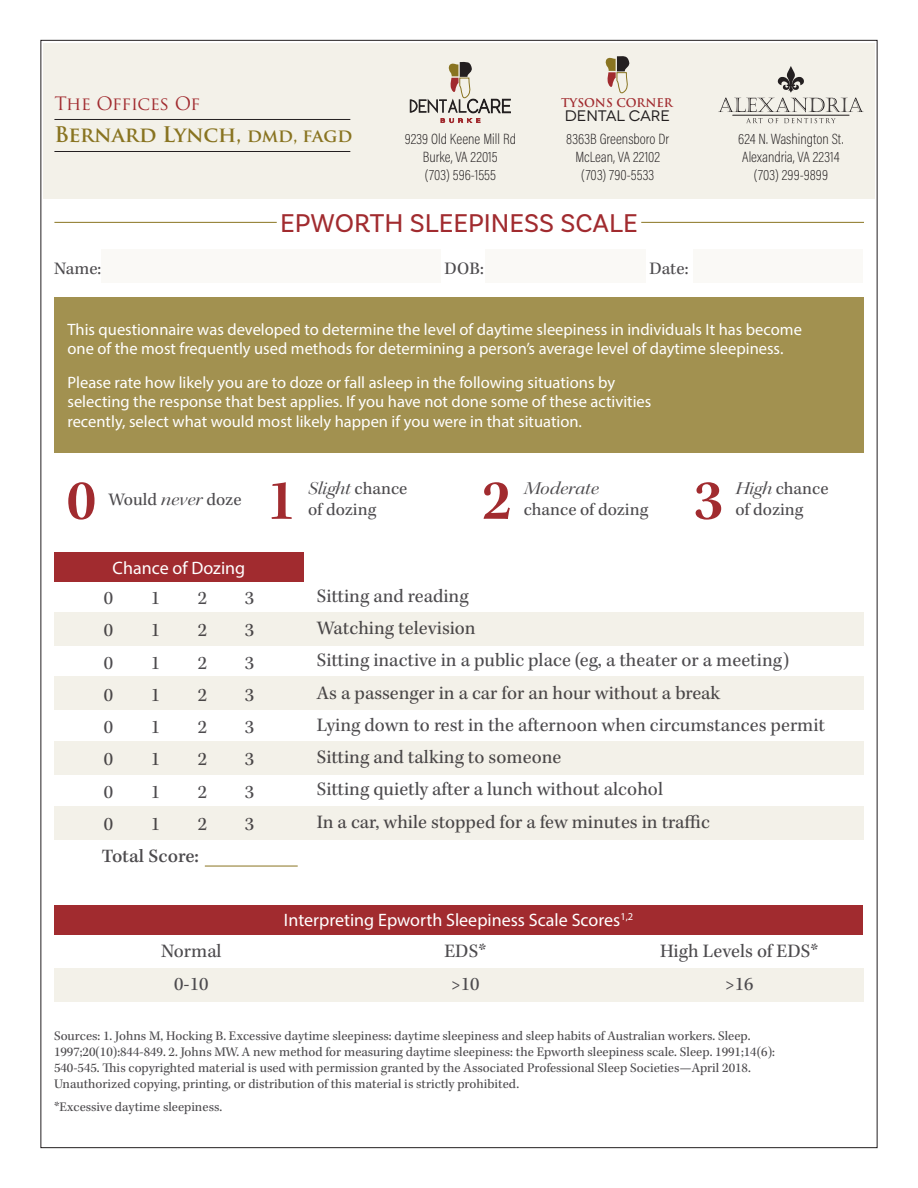
<style>
.page{position:relative;width:918px;height:1188px;background:#fff}
.page>*{position:absolute;margin:0;border:0;box-sizing:border-box;transform-origin:0 0}
.t1{font:600 58.5px "Kepler Std";color:#a12b2f}
.t2{font:27px "Basic Sans";color:#a12b2f}
.t3{font:700 21px "Trajan Pro";letter-spacing:-.01em;color:#897421}
.t4{font:19.5px/32.2px "Kepler Std";color:#4d4b4e;text-align:center}
.t5{font:19.5px "Kepler Std Medium Capt";letter-spacing:-.005em;color:#4d4b4e}
.t6{font:18px "Kepler Std";color:#4d4b4e}
.t7{font:18px "Myriad Pro";color:#fff}
.t8{font:18px "Kepler Std Ext It Disp";color:#4d4b4e}
.t9{font:18px "Trajan Pro";letter-spacing:-.025em;color:#a12b2f}
.t10{font:16.5px/19.8px "Myriad Pro";color:#fff}
.t11{font:15.15px "Novecentowide";letter-spacing:-.01em;color:#231f20}
.t12{font:200 15px/18px "Acumin Pro Cond";color:#231f20;text-align:center}
.t13{font:13.5px/16.2px "Kepler Std";color:#4d4b4e}
.t14{font:700 11.7px "Trajan Pro";color:#a12b2f}
.s1{font-size:18px}
.s2{font-family:"Kepler Std Ext It Disp"}
.s3{font-family:"Kepler Std"}
</style>
<div class="page">
<div style="left:43px;top:43px;width:832px;height:156px;background:#f3f1e9"></div>
<svg style="left:410px;top:61px;width:101px;height:62px"></svg>
<svg style="left:605px;top:56px;width:25px;height:38px"></svg>
<svg style="left:718px;top:66px;width:146px;height:46px"></svg>
<hr style="left:733px;top:115px;width:116px;height:1px;background:#231f20">
<svg style="left:746px;top:118px;width:32px;height:5px"></svg>
<svg style="left:784px;top:118px;width:52px;height:5px"></svg>
<hr style="left:54px;top:222px;width:223px;height:1px;background:#897421">
<hr style="left:641px;top:222px;width:223px;height:1px;background:#897421">
<hr style="left:54px;top:151px;width:296px;height:1px;background:#231f20">
<hr style="left:54px;top:119px;width:296px;height:1px;background:#231f20">
<div style="left:693px;top:249px;width:170px;height:34px;background:#faf9f6"></div>
<div style="left:485px;top:249px;width:161px;height:34px;background:#faf9f6"></div>
<div style="left:101px;top:249px;width:340px;height:34px;background:#faf9f6"></div>
<div style="left:54px;top:297px;width:810px;height:156px;background:#a29150"></div>
<div style="left:54px;top:612px;width:810px;height:33px;background:#f3f1e9"></div>
<div style="left:54px;top:677px;width:810px;height:33px;background:#f3f1e9"></div>
<div style="left:54px;top:741px;width:810px;height:34px;background:#f3f1e9"></div>
<div style="left:54px;top:806px;width:810px;height:34px;background:#f3f1e9"></div>
<div style="left:54px;top:968px;width:810px;height:34px;background:#f3f1e9"></div>
<div style="left:54px;top:553px;width:249px;height:29px;background:#a12b2f"></div>
<div style="left:54px;top:905px;width:809px;height:29px;background:#a12b2f"></div>
<hr style="left:205px;top:866px;width:93px;height:1px;background:#897421">
<h3 class="t9" style="left:54px;top:93px;width:147px">The Offices Of</h3>
<h3 class="t3" style="left:54px;top:121px;width:299px">Bernard Lynch, <span class="s1">dmd, fagd</span></h3>
<p class="t12" style="left:405px;top:130px;width:113px">9239 Old Keene Mill Rd<br>Burke, VA 22015<br>(703) 596-1555</p>
<p class="t14" style="left:561px;top:96px;width:113px">TYSONS CORNER</p>
<p class="t11" style="left:565px;top:107px;width:107px">DENTAL CARE</p>
<p class="t12" style="left:566px;top:130px;width:104px">8363B Greensboro Dr<br>McLean, VA 22102 (703) 790-5533</p>
<p class="t12" style="left:738px;top:130px;width:107px">624 N. Washington St.<br>Alexandria, VA 22314 (703) 299-9899</p>
<h2 class="t2" style="left:280px;top:207px;width:359px">EPWORTH SLEEPINESS SCALE</h2>
<h3 class="t6" style="left:54px;top:258px;width:49px">Name:</h3>
<h3 class="t6" style="left:445px;top:258px;width:41px">DOB:</h3>
<h3 class="t6" style="left:649px;top:258px;width:41px">Date:</h3>
<p class="t10" style="left:68px;top:319px;width:736px">This questionnaire was developed to determine the level of daytime sleepiness in individuals It has become one of the most frequently used methods for determining a person’s average level of daytime sleepiness.</p>
<p class="t10" style="left:68px;top:372px;width:585px">Please rate how likely you are to doze or fall asleep in the following situations by selecting the response that best applies. If you have not done some of these activities recently, select what would most likely happen if you were in that situation.</p>
<h3 class="t6" style="left:108px;top:489px;width:135px">Would <span class="s2">never</span> doze</h3>
<h3 class="t8" style="left:308px;top:478px;width:101px">Slight <span class="s3">chance</span></h3>
<h3 class="t6" style="left:308px;top:500px;width:70px">of dozing</h3>
<h3 class="t8" style="left:524px;top:478px;width:77px">Moderate</h3>
<h3 class="t6" style="left:524px;top:500px;width:126px">chance of dozing</h3>
<h1 class="t1" style="left:67px;top:467px;width:31px">0</h1>
<h1 class="t1" style="left:267px;top:467px;width:31px">1</h1>
<h1 class="t1" style="left:482px;top:467px;width:31px">2</h1>
<h1 class="t1" style="left:694px;top:467px;width:31px">3</h1>
<h3 class="t6" style="left:735px;top:478px;width:95px"><span class="s2">High</span> chance</h3>
<h3 class="t6" style="left:735px;top:500px;width:70px">of dozing</h3>
<h3 class="t7" style="left:113px;top:557px;width:134px">Chance of Dozing</h3>
<h3 class="t4" style="left:104px;top:583px;width:11px">0</h3>
<h3 class="t4" style="left:151px;top:583px;width:11px">1</h3>
<h3 class="t4" style="left:198px;top:583px;width:11px">2</h3>
<h3 class="t4" style="left:245px;top:583px;width:11px">3</h3>
<h3 class="t4" style="left:104px;top:615px;width:11px">0</h3>
<h3 class="t4" style="left:151px;top:615px;width:11px">1</h3>
<h3 class="t4" style="left:198px;top:615px;width:11px">2</h3>
<h3 class="t4" style="left:245px;top:615px;width:11px">3</h3>
<h3 class="t4" style="left:104px;top:647px;width:11px">0</h3>
<h3 class="t4" style="left:151px;top:647px;width:11px">1</h3>
<h3 class="t4" style="left:198px;top:647px;width:11px">2</h3>
<h3 class="t4" style="left:245px;top:647px;width:11px">3</h3>
<h3 class="t4" style="left:104px;top:679px;width:11px">0</h3>
<h3 class="t4" style="left:151px;top:679px;width:11px">1</h3>
<h3 class="t4" style="left:198px;top:679px;width:11px">2</h3>
<h3 class="t4" style="left:245px;top:679px;width:11px">3</h3>
<h3 class="t4" style="left:104px;top:712px;width:11px">0</h3>
<h3 class="t4" style="left:151px;top:712px;width:11px">1</h3>
<h3 class="t4" style="left:198px;top:712px;width:11px">2</h3>
<h3 class="t4" style="left:245px;top:712px;width:11px">3</h3>
<h3 class="t4" style="left:104px;top:744px;width:11px">0</h3>
<h3 class="t4" style="left:151px;top:744px;width:11px">1</h3>
<h3 class="t4" style="left:198px;top:744px;width:11px">2</h3>
<h3 class="t4" style="left:245px;top:744px;width:11px">3</h3>
<h3 class="t4" style="left:104px;top:776px;width:11px">0</h3>
<h3 class="t4" style="left:151px;top:776px;width:11px">1</h3>
<h3 class="t4" style="left:198px;top:776px;width:11px">2</h3>
<h3 class="t4" style="left:245px;top:776px;width:11px">3</h3>
<h3 class="t4" style="left:104px;top:808px;width:11px">0</h3>
<h3 class="t4" style="left:151px;top:808px;width:11px">1</h3>
<h3 class="t4" style="left:198px;top:808px;width:11px">2</h3>
<h3 class="t4" style="left:245px;top:808px;width:11px">3</h3>
<h3 class="t5" style="left:102px;top:845px;width:99px">Total Score:</h3>
<p class="t4" style="left:317px;top:580px;width:510px;text-align:left">Sitting and reading<br>Watching television<br>Sitting inactive in a public place (eg, a theater or a meeting)<br>As a passenger in a car for an hour without a break<br>Lying down to rest in the afternoon when circumstances permit Sitting and talking to someone<br>Sitting quietly after a lunch without alcohol<br>In a car, while stopped for a few minutes in traffic</p>
<h3 class="t7" style="left:284px;top:909px;width:351px">Interpreting Epworth Sleepiness Scale Scores<sup>1,2</sup></h3>
<h3 class="t4" style="left:161px;top:936px;width:62px">Normal<br>0-10</h3>
<h3 class="t4" style="left:444px;top:936px;width:43px">EDS* &gt;10</h3>
<h3 class="t4" style="left:660px;top:936px;width:160px">High Levels of EDS* &gt;16</h3>
<p class="t13" style="left:54px;top:1028px;width:722px">Sources: 1. Johns M, Hocking B. Excessive daytime sleepiness: daytime sleepiness and sleep habits of Australian workers. Sleep.<br>1997;20(10):844-849. 2. Johns MW. A new method for measuring daytime sleepiness: the Epworth sleepiness scale. Sleep. 1991;14(6):<br>540-545. This copyrighted material is used with permission granted by the Associated Professional Sleep Societies—April 2018.<br>Unauthorized copying, printing, or distribution of this material is strictly prohibited.</p>
<p class="t13" style="left:54px;top:1100px;width:170px">*Excessive daytime sleepiness.</p>
</div>
